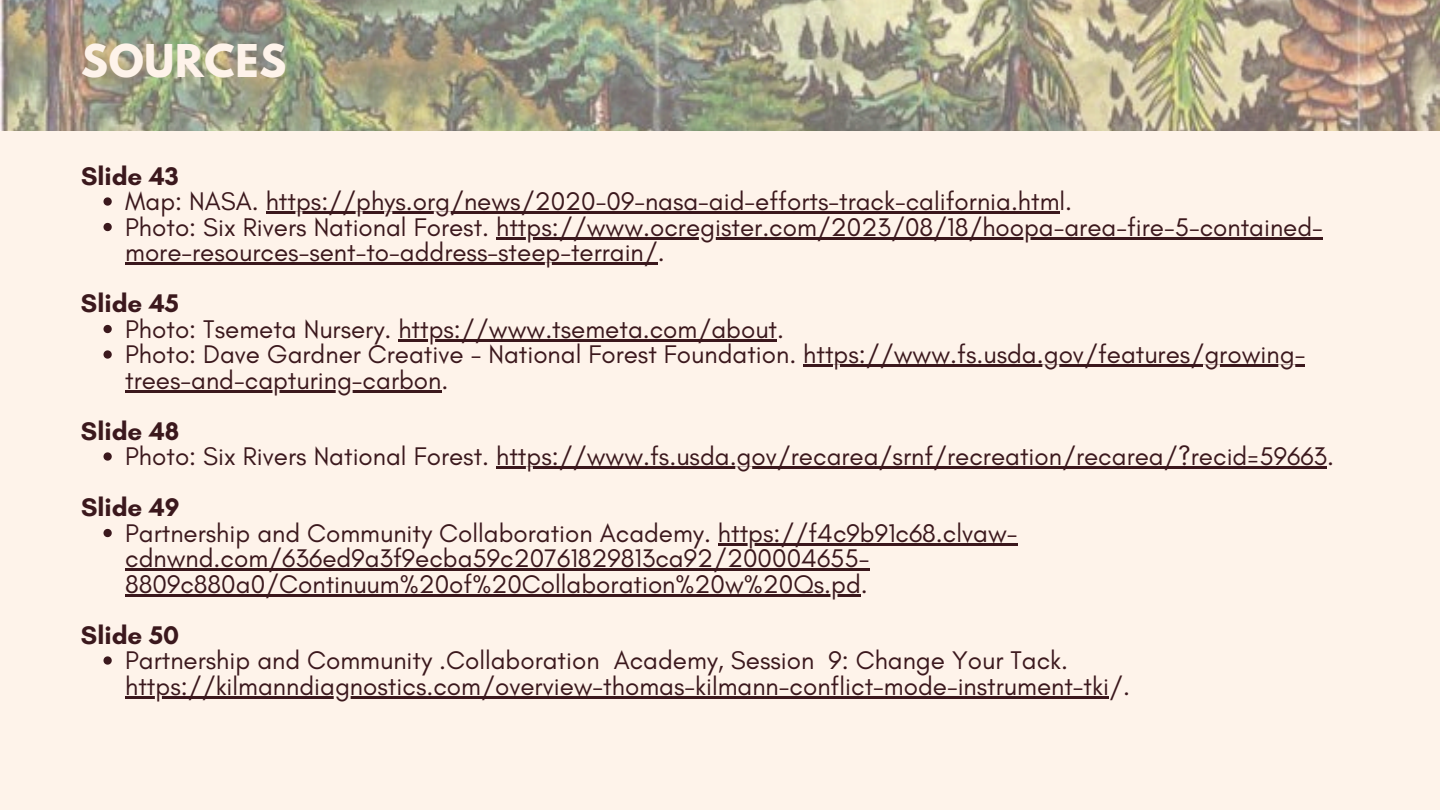
<style>
.page{position:relative;width:1440px;height:810px;background:#fef3ea}
.page>*{position:absolute;margin:0;border:0;box-sizing:border-box;transform-origin:0 0}
.t1{font:700 40px "League Spartan";letter-spacing:.02em;color:#fef3ea}
.t2{font:26px/51px "Glacial Indifference";color:#3b181d}
.t3{font:700 26px "Glacial Indifference";color:#3b181d}
.s1{font-weight:700}
</style>
<div class="page">
<svg style="left:104px;top:197px;width:8px;height:9px"></svg>
<hr style="left:266px;top:212px;width:794px;height:2px;background:#3b181d">
<svg style="left:104px;top:223px;width:8px;height:8px"></svg>
<hr style="left:496px;top:237px;width:827px;height:2px;background:#3b181d">
<hr style="left:125px;top:263px;width:533px;height:2px;background:#3b181d">
<svg style="left:104px;top:325px;width:8px;height:8px"></svg>
<hr style="left:398px;top:339px;width:379px;height:2px;background:#3b181d">
<svg style="left:104px;top:350px;width:8px;height:9px"></svg>
<hr style="left:803px;top:365px;width:502px;height:2px;background:#3b181d">
<hr style="left:125px;top:390px;width:316px;height:2px;background:#3b181d">
<svg style="left:104px;top:452px;width:8px;height:9px"></svg>
<hr style="left:496px;top:467px;width:831px;height:2px;background:#3b181d">
<svg style="left:104px;top:529px;width:8px;height:8px"></svg>
<hr style="left:718px;top:543px;width:300px;height:2px;background:#3b181d">
<hr style="left:125px;top:569px;width:745px;height:2px;background:#3b181d">
<hr style="left:125px;top:594px;width:736px;height:2px;background:#3b181d">
<svg style="left:104px;top:656px;width:8px;height:9px"></svg>
<hr style="left:125px;top:696px;width:984px;height:2px;background:#3b181d">
<img style="left:0;top:0;width:1440px;height:130px">
<h1 class="t1" style="left:81px;top:41px;width:207px">SOURCES</h1>
<p class="t3" style="left:81px;top:160px;width:99px">Slide 43</p>
<h1 class="t2" style="left:125px;top:176px;width:949px">Map: NASA. https://phys.org/news/2020-09-nasa-aid-efforts-track-california.html.</h1>
<h2 class="t2" style="left:125px;top:201px;width:1199px">Photo: Six Rivers National Forest. https://www.ocregister.com/2023/08/18/hoopa-area-fire-5-contained-</h2>
<p class="t2" style="left:81px;top:227px;width:585px;text-indent:44px">more-resources-sent-to-address-steep-terrain/.<br><span class="s1">Slide 45</span></p>
<h2 class="t2" style="left:125px;top:303px;width:660px">Photo: Tsemeta Nursery. https://www.tsemeta.com/about.</h2>
<p class="t2" style="left:125px;top:329px;width:1182px">Photo: Dave Gardner Creative - National Forest Foundation. https://www.fs.usda.gov/features/growing-</p>
<h2 class="t2" style="left:81px;top:354px;width:369px;text-indent:44px">trees-and-capturing-carbon.<br><span class="s1">Slide 48</span></h2>
<h2 class="t2" style="left:125px;top:431px;width:1210px">Photo: Six Rivers National Forest. https://www.fs.usda.gov/recarea/srnf/recreation/recarea/?recid=59663.</h2>
<p class="t3" style="left:81px;top:491px;width:100px">Slide 49</p>
<h2 class="t2" style="left:125px;top:507px;width:894px">Partnership and Community Collaboration Academy. https://f4c9b91c68.clvaw-</h2>
<p class="t2" style="left:125px;top:533px;width:746px">cdnwnd.com/636ed9a3f9ecba59c20761829813ca92/200004655-</p>
<h2 class="t2" style="left:81px;top:558px;width:788px;text-indent:44px">8809c880a0/Continuum%20of%20Collaboration%20w%20Qs.pd.<br><span class="s1">Slide 50</span></h2>
<h2 class="t2" style="left:125px;top:635px;width:476px">Partnership and Community .Collaboration</h2>
<p class="t2" style="left:125px;top:647px;width:1006px;line-height:25.5px;text-indent:488px">Academy, Session 9: Change Your Tack. https://kilmanndiagnostics.com/overview-thomas-kilmann-conflict-mode-instrument-tki/.</p>
</div>
